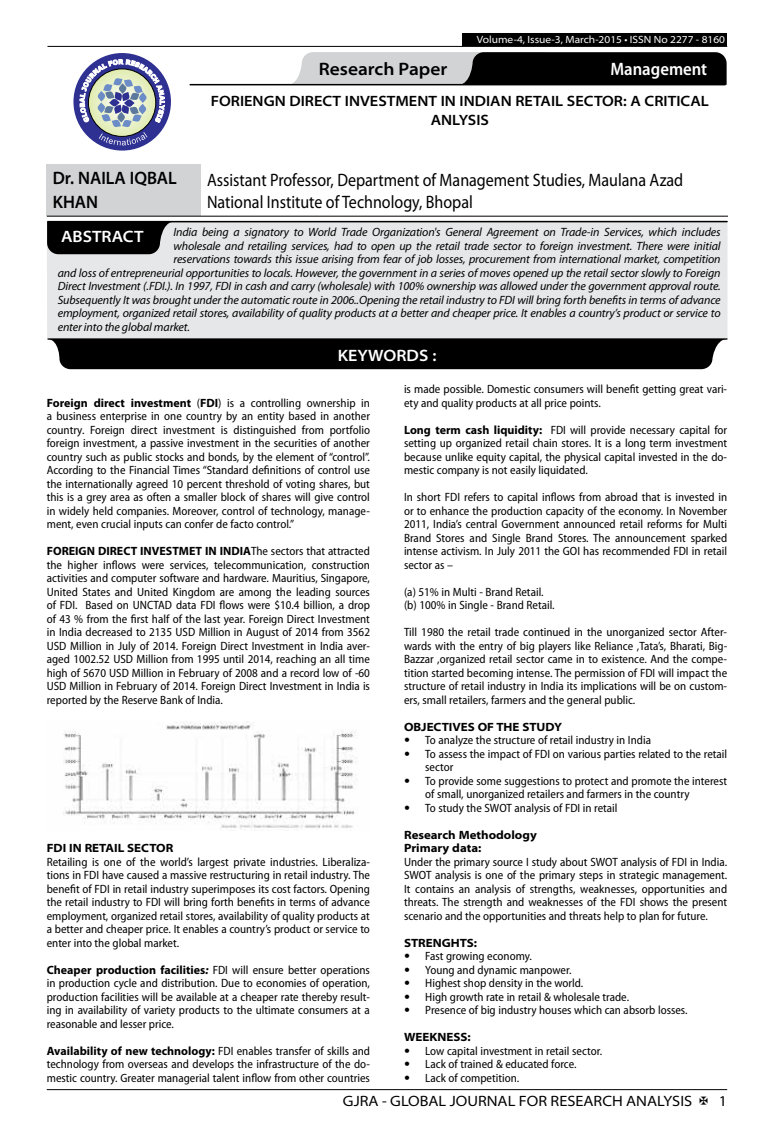
<style>
.page{position:relative;width:774px;height:1136px;background:#fff}
.page>*{position:absolute;margin:0;border:0;box-sizing:border-box;transform-origin:0 0}
.t1{font:18px/21.6px "Myriad Pro";color:#000;scale:.89 1}
.t2{font:600 semi-expanded 18px/23.4px "Myriad Pro";color:#000;scale:.9 1}
.t3{font:600 semi-expanded 18px "Myriad Pro";color:#000}
.t4{font:600 semi-condensed 18px "Myriad Pro";color:#fff}
.t5{font:600 semi-expanded 16.5px "Myriad Pro";color:#fff}
.t6{font:600 semi-expanded 15px/19.5px "Myriad Pro";color:#000;text-align:center}
.t7{font:semi-expanded 15px "Myriad Pro";color:#000}
.t8{font:semi-condensed 12px/13.5px "Myriad Pro";color:#000;text-align:justify}
.t9{font:italic 12px "Myriad Pro";letter-spacing:-.01em;color:#000}
.t10{font:700 semi-expanded 12px/13.5px "Myriad Pro";color:#000}
.t11{font:semi-expanded 10.5px "Myriad Pro";color:#fff}
.s1{font-weight:700;font-stretch:normal}
.s2{font-weight:700;font-style:italic;font-stretch:normal}
.s3{font-family:"Avenir LT Std";font-stretch:normal}
</style>
<div class="page">
<hr style="left:47px;top:1089px;width:680px;height:1px;background:#000">
<div style="left:462px;top:33px;width:265px;height:13px;background:#000"></div>
<hr style="left:47px;top:46px;width:680px;height:1px;background:#000">
<svg style="left:288px;top:52px;width:439px;height:33px;background:#5a5a5b"></svg>
<hr style="left:190px;top:84px;width:535px;height:1px;background:#000">
<div style="left:73px;top:53px;width:98px;height:97px;background:#2e3092;border-radius:50%"></div>
<svg style="left:80px;top:59px;width:85px;height:86px"></svg>
<div style="left:47px;top:165px;width:154px;height:51px;background:#d1d3d4"></div>
<hr style="left:47px;top:216px;width:154px;height:1px;background:#000">
<hr style="left:201px;top:216px;width:527px;height:1px;background:#000">
<hr style="left:48px;top:338px;width:679px;height:2px;background:#000">
<div style="left:48px;top:339px;width:678px;height:30px;background:#000"></div>
<div style="left:82px;top:349px;width:610px;height:12px;background:#000"></div>
<div style="left:47px;top:221px;width:680px;height:117px;background:#e6e7e8"></div>
<hr style="left:48px;top:221px;width:679px;height:1px;background:#000">
<svg style="left:47px;top:222px;width:126px;height:32px;background:#161617"></svg>
<img style="left:63px;top:721px;width:295px;height:108px">
<p class="t11" style="left:477px;top:34px;width:250px">Volume-4, Issue-3, March-2015 • ISSN No 2277 - 8160</p>
<h1 class="t3" style="left:319px;top:59px;width:130px">Research Paper</h1>
<h1 class="t4" style="left:610px;top:59px;width:98px">Management</h1>
<p class="t6" style="left:211px;top:91px;width:500px">FORIENGN DIRECT INVESTMENT IN INDIAN RETAIL SECTOR: A CRITICAL<br>ANLYSIS</p>
<h1 class="t2" style="left:53px;top:167px;width:140px">Dr. NAILA IQBAL<br>KHAN</h1>
<h1 class="t1" style="left:207px;top:170px;width:537px">Assistant Professor, Department of Management Studies, Maulana Azad<br>National Institute of Technology, Bhopal</h1>
<p class="t9" style="left:173px;top:226px;width:549px">India being a signatory to World Trade Organization's General Agreement on Trade-in Services, which includes</p>
<p class="t9" style="left:173px;top:239px;width:549px">wholesale and retailing services, had to open up the retail trade sector to foreign investment. There were initial</p>
<p class="t9" style="left:173px;top:253px;width:549px">reservations towards this issue arising from fear of job losses, procurement from international market, competition</p>
<p class="t9" style="left:58px;top:266px;width:664px">and loss of entrepreneurial opportunities to locals. However, the government in a series of moves opened up the retail sector slowly to Foreign</p>
<p class="t9" style="left:58px;top:280px;width:664px">Direct Investment (.FDI.). In 1997, FDI in cash and carry (wholesale) with 100% ownership was allowed under the government approval route.</p>
<p class="t9" style="left:58px;top:293px;width:664px">Subsequently It was brought under the automatic route in 2006..Opening the retail industry to FDI will bring forth benefits in terms of advance</p>
<p class="t9" style="left:58px;top:307px;width:664px">employment, organized retail stores, availability of quality products at a better and cheaper price. It enables a country’s product or service to</p>
<p class="t9" style="left:58px;top:320px;width:134px">enter into the global market.</p>
<h2 class="t5" style="left:61px;top:227px;width:84px">ABSTRACT</h2>
<h2 class="t5" style="left:338px;top:346px;width:100px">KEYWORDS :</h2>
<p class="t8" style="left:47px;top:396px;width:325px"><span class="s1">Foreign direct investment</span> (<span class="s1">FDI</span>) is a controlling ownership in a business enterprise in one country by an entity based in another country. Foreign direct investment is distinguished from portfolio foreign investment, a passive investment in the securities of another country such as public stocks and bonds, by the element of “control”.<br>According to the Financial Times “Standard definitions of control use the internationally agreed 10 percent threshold of voting shares, but this is a grey area as often a smaller block of shares will give control in widely held companies. Moreover, control of technology, manage&shy;ment, even crucial inputs can confer de facto control.”</p>
<p class="t8" style="left:47px;top:544px;width:325px"><span class="s1">FOREIGN DIRECT INVESTMET IN INDIA</span>The sectors that attracted the higher inflows were services, telecommunication, construction activities and computer software and hardware. Mauritius, Singapore, United States and United Kingdom are among the leading sources of FDI. Based on UNCTAD data FDI flows were $10.4 billion, a drop of 43 % from the first half of the last year. Foreign Direct Investment in India decreased to 2135 USD Million in August of 2014 from 3562<br>USD Million in July of 2014. Foreign Direct Investment in India aver&shy;aged 1002.52 USD Million from 1995 until 2014, reaching an all time high of 5670 USD Million in February of 2008 and a record low of -60<br>USD Million in February of 2014. Foreign Direct Investment in India is reported by the Reserve Bank of India.</p>
<p class="t10" style="left:47px;top:841px;width:128px">FDI IN RETAIL SECTOR</p>
<p class="t8" style="left:47px;top:855px;width:325px">Retailing is one of the world’s largest private industries. Liberaliza&shy;tions in FDI have caused a massive restructuring in retail industry. The benefit of FDI in retail industry superimposes its cost factors. Opening the retail industry to FDI will bring forth benefits in terms of advance employment, organized retail stores, availability of quality products at a better and cheaper price. It enables a country’s product or service to enter into the global market.</p>
<p class="t8" style="left:47px;top:963px;width:325px"><span class="s1">Cheaper production facilities</span><span class="s2">:</span> FDI will ensure better operations in production cycle and distribution. Due to economies of operation, production facilities will be available at a cheaper rate thereby result&shy;ing in availability of variety products to the ultimate consumers at a reasonable and lesser price.</p>
<p class="t8" style="left:47px;top:1044px;width:325px"><span class="s1">Availability of new technology:</span> FDI enables transfer of skills and technology from overseas and develops the infrastructure of the do&shy;mestic country. Greater managerial talent inflow from other countries</p>
<p class="t8" style="left:404px;top:382px;width:325px">is made possible. Domestic consumers will benefit getting great vari&shy;ety and quality products at all price points.</p>
<p class="t8" style="left:404px;top:423px;width:325px"><span class="s1">Long term cash liquidity:</span> FDI will provide necessary capital for setting up organized retail chain stores. It is a long term investment because unlike equity capital, the physical capital invested in the do&shy;mestic company is not easily liquidated.</p>
<p class="t8" style="left:404px;top:490px;width:325px">In short FDI refers to capital inflows from abroad that is invested in or to enhance the production capacity of the economy. In November 2011, India’s central Government announced retail reforms for Multi Brand Stores and Single Brand Stores. The announcement sparked intense activism. In July 2011 the GOI has recommended FDI in retail sector as –</p>
<p class="t8" style="left:404px;top:585px;width:152px">(a) 51% in Multi - Brand Retail. (b) 100% in Single - Brand Retail.</p>
<p class="t8" style="left:404px;top:625px;width:325px">Till 1980 the retail trade continued in the unorganized sector After&shy;wards with the entry of big players like Reliance ,Tata’s, Bharati, Big-Bazzar ,organized retail sector came in to existence. And the compe&shy;tition started becoming intense. The permission of FDI will impact the structure of retail industry in India its implications will be on custom&shy;ers, small retailers, farmers and the general public.</p>
<p class="t10" style="left:404px;top:720px;width:160px">OBJECTIVES OF THE STUDY</p>
<p class="t8" style="left:404px;top:733px;width:248px"><span class="s3">•</span> To analyze the structure of retail industry in India</p>
<p class="t8" style="left:425px;top:747px;width:303px;text-indent:-21px"><span class="s3">•</span> To assess the impact of FDI on various parties related to the retail sector</p>
<p class="t8" style="left:425px;top:774px;width:303px;text-indent:-21px"><span class="s3">•</span> To provide some suggestions to protect and promote the interest of small, unorganized retailers and farmers in the country</p>
<p class="t8" style="left:404px;top:801px;width:215px"><span class="s3">•</span> To study the SWOT analysis of FDI in retail</p>
<p class="t10" style="left:404px;top:828px;width:134px">Research Methodology<br>Primary data:</p>
<p class="t8" style="left:404px;top:855px;width:325px">Under the primary source I study about SWOT analysis of FDI in India.<br>SWOT analysis is one of the primary steps in strategic management.<br>It contains an analysis of strengths, weaknesses, opportunities and threats. The strength and weaknesses of the FDI shows the present scenario and the opportunities and threats help to plan for future.</p>
<p class="t10" style="left:404px;top:936px;width:75px">STRENGHTS:</p>
<p class="t8" style="left:404px;top:949px;width:129px"><span class="s3">•</span> Fast growing economy.</p>
<p class="t8" style="left:404px;top:963px;width:169px"><span class="s3">•</span> Young and dynamic manpower.</p>
<p class="t8" style="left:404px;top:976px;width:181px"><span class="s3">•</span> Highest shop density in the world.</p>
<p class="t8" style="left:404px;top:990px;width:227px"><span class="s3">•</span> High growth rate in retail &amp; wholesale trade.</p>
<p class="t8" style="left:404px;top:1003px;width:285px"><span class="s3">•</span> Presence of big industry houses which can absorb losses.</p>
<p class="t10" style="left:404px;top:1030px;width:68px">WEEKNESS:</p>
<p class="t8" style="left:404px;top:1044px;width:200px"><span class="s3">•</span> Low capital investment in retail sector.</p>
<p class="t8" style="left:404px;top:1057px;width:174px"><span class="s3">•</span> Lack of trained &amp; educated force.</p>
<p class="t8" style="left:404px;top:1071px;width:117px"><span class="s3">•</span> Lack of competition.</p>
<p class="t7" style="left:343px;top:1092px;width:351px">GJRA - GLOBAL JOURNAL FOR RESEARCH ANALYSIS</p>
<p class="t7" style="left:719px;top:1092px;width:10px">1</p>
</div>
